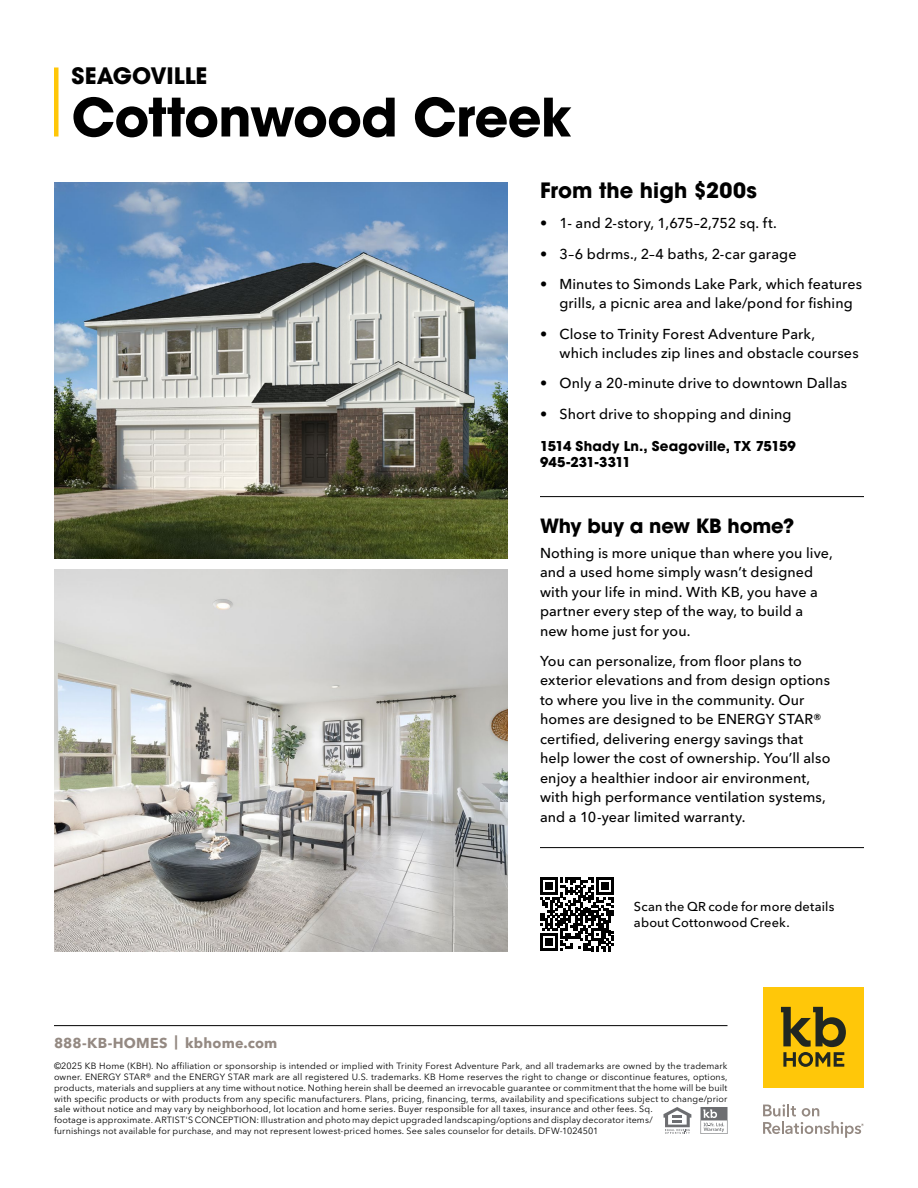
<style>
.page{position:relative;width:918px;height:1188px;background:#fff}
.page>*{position:absolute;margin:0;border:0;box-sizing:border-box;transform-origin:0 0}
.t1{font:700 52.5px "ITC Avant Garde Pro";letter-spacing:-.015em;color:#000}
.t2{font:700 22.5px "ITC Avant Garde Pro";letter-spacing:-.005em;color:#000}
.t3{font:700 21px "ITC Avant Garde Pro";letter-spacing:.005em;color:#000}
.t4{font:700 19.5px "ITC Avant Garde Pro";letter-spacing:-.01em;color:#000}
.t5{font:500 14.25px/19.5px "Avenir Next LT Pro";letter-spacing:.01em;color:#000}
.t6{font:700 14.25px "Avenir Next LT Pro";letter-spacing:.01em;color:#948982}
.t7{font:700 13.5px/16.2px "ITC Avant Garde Pro";letter-spacing:.015em;color:#000}
.t8{font:500 12.75px/15.3px "Avenir Next LT Pro";letter-spacing:.015em;color:#000}
.t9{font:9px/10.8px "Avenir Next LT Pro";letter-spacing:.015em;color:#000}
</style>
<div class="page">
<img style="left:54px;top:182px;width:454px;height:377px">
<img style="left:54px;top:569px;width:454px;height:382px">
<div style="left:763px;top:987px;width:101px;height:101px;background:#ffc709"></div>
<svg style="left:781px;top:1007px;width:65px;height:60px"></svg>
<svg style="left:763px;top:1104px;width:101px;height:34px"></svg>
<svg style="left:701px;top:1107px;width:27px;height:27px"></svg>
<svg style="left:663px;top:1107px;width:28px;height:27px"></svg>
<hr style="left:54px;top:1025px;width:674px;height:1px;background:#000">
<hr style="left:54px;top:68px;width:4px;height:68px;background:#ffc709">
<hr style="left:540px;top:496px;width:324px;height:1px;background:#000">
<hr style="left:540px;top:847px;width:324px;height:1px;background:#000">
<svg style="left:540px;top:877px;width:74px;height:74px"></svg>
<h2 class="t2" style="left:71px;top:61px;width:137px">SEAGOVILLE</h2>
<h1 class="t1" style="left:71px;top:82px;width:502px">Cottonwood Creek</h1>
<h3 class="t3" style="left:540px;top:176px;width:218px">From the high $200s</h3>
<h3 class="t5" style="left:540px;top:213px;width:238px">• 1- and 2-story, 1,675–2,752 sq. ft.</h3>
<h3 class="t5" style="left:540px;top:244px;width:258px">• 3–6 bdrms., 2–4 baths, 2-car garage</h3>
<h3 class="t5" style="left:559px;top:274px;width:304px;text-indent:-19px">• Minutes to Simonds Lake Park, which features grills, a picnic area and lake/pond for fishing</h3>
<h3 class="t5" style="left:559px;top:324px;width:301px;text-indent:-19px">• Close to Trinity Forest Adventure Park,<br>which includes zip lines and obstacle courses</h3>
<h3 class="t5" style="left:540px;top:374px;width:309px">• Only a 20-minute drive to downtown Dallas</h3>
<h3 class="t5" style="left:540px;top:404px;width:253px">• Short drive to shopping and dining</h3>
<h3 class="t7" style="left:540px;top:438px;width:257px">1514 Shady Ln., Seagoville, TX 75159<br>945-231-3311</h3>
<h3 class="t4" style="left:540px;top:512px;width:256px">Why buy a new KB home?</h3>
<h3 class="t5" style="left:540px;top:543px;width:294px">Nothing is more unique than where you live, and a used home simply wasn’t designed with your life in mind. With KB, you have a partner every step of the way, to build a new home just for you.</h3>
<p class="t5" style="left:540px;top:651px;width:292px">You can personalize, from floor plans to exterior elevations and from design options to where you live in the community. Our homes are designed to be ENERGY STAR® certified, delivering energy savings that help lower the cost of ownership. You’ll also enjoy a healthier indoor air environment, with high performance ventilation systems, and a 10-year limited warranty.</p>
<h3 class="t8" style="left:634px;top:899px;width:202px">Scan the QR code for more details about Cottonwood Creek.</h3>
<h3 class="t6" style="left:54px;top:1034px;width:225px">888-KB-HOMES | kbhome.com</h3>
<p class="t9" style="left:54px;top:1061px;width:675px">©2025 KB Home (KBH). No affiliation or sponsorship is intended or implied with Trinity Forest Adventure Park, and all trademarks are owned by the trademark owner. ENERGY STAR® and the ENERGY STAR mark are all registered U.S. trademarks. KB Home reserves the right to change or discontinue features, options, products, materials and suppliers at any time without notice. Nothing herein shall be deemed an irrevocable guarantee or commitment that the home will be built with specific products or with products from any specific manufacturers. Plans, pricing, financing, terms, availability and specifications subject to change/prior sale without notice and may vary by neighborhood, lot location and home series. Buyer responsible for all taxes, insurance and other fees. Sq.<br>footage is approximate. ARTIST'S CONCEPTION: Illustration and photo may depict upgraded landscaping/options and display decorator items/<br>furnishings not available for purchase, and may not represent lowest-priced homes. See sales counselor for details. DFW-1024501</p>
</div>
